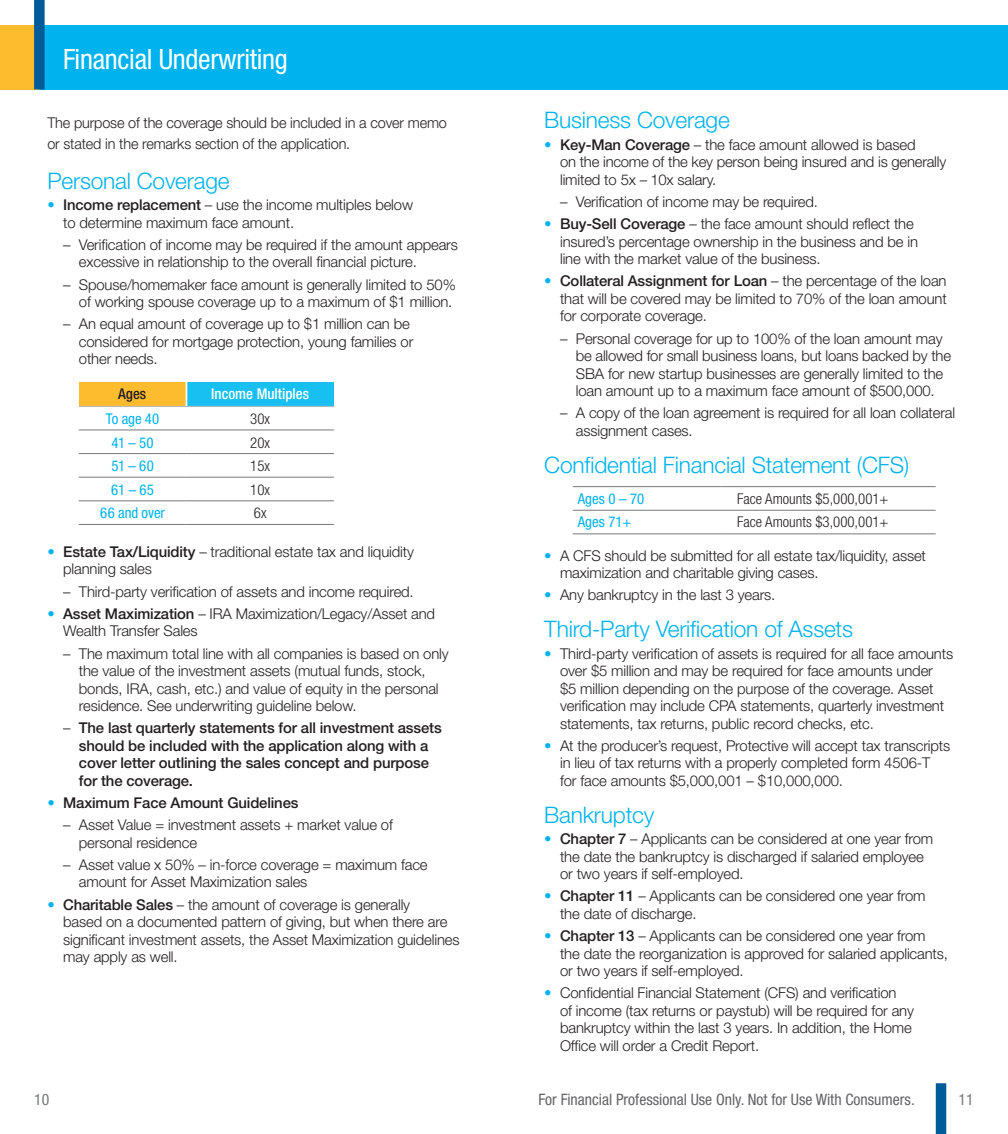
<style>
.page{position:relative;width:1008px;height:1134px;background:#fff}
.page>*{position:absolute;margin:0;border:0;box-sizing:border-box;transform-origin:0 0}
.t1{font:condensed 28px "Helvetica Neue LT Std";letter-spacing:-.01em;color:#fff}
.t2{font:300 22.75px "Helvetica Neue LT Std";letter-spacing:-.01em;color:#00b3ee}
.t3{font:condensed 15.75px "Helvetica Neue LT Std";color:#636366}
.t4{font:condensed 15.75px "Helvetica Neue LT Std";color:#76787b}
.t5{font:300 14.88px/17.5px "Helvetica Neue LT Std";letter-spacing:-.01em;color:#231f20}
.t6{font:500 14.88px/17.5px "Helvetica Neue LT Std";letter-spacing:-.01em;color:#231f20}
.t7{font:300 condensed 14.88px "Helvetica Neue LT Std";color:#231f20}
.t8{font:condensed 14.88px "Helvetica Neue LT Std";color:#00b3ee}
.t9{font:500 condensed 14.88px "Helvetica Neue LT Std";color:#fff}
.t10{font:500 condensed 14.88px "Helvetica Neue LT Std";color:#231f20}
.s1{font-weight:500;color:#00b3ee}
.s2{font-weight:500}
.s3{font-weight:300}
.s4{color:#00b3ee}
</style>
<div class="page">
<div style="left:0;top:25px;width:39px;height:64px;background:#fdbb2e"></div>
<div style="left:39px;top:25px;width:465px;height:64px;background:#00b3ee"></div>
<div style="left:504px;top:25px;width:504px;height:64px;background:#00b3ee"></div>
<div style="left:34px;top:0;width:11px;height:89px;background:#005c98"></div>
<div style="left:936px;top:1083px;width:10px;height:51px;background:#005c98"></div>
<div style="left:79px;top:382px;width:107px;height:24px;background:#fdbb2e"></div>
<div style="left:186px;top:382px;width:148px;height:24px;background:#18c0f2"></div>
<hr style="left:79px;top:406px;width:107px;height:1px;background:#babbbe">
<hr style="left:186px;top:406px;width:148px;height:1px;background:#babbbe">
<hr style="left:79px;top:430px;width:107px;height:1px;background:#76787b">
<hr style="left:186px;top:430px;width:148px;height:1px;background:#76787b">
<hr style="left:79px;top:453px;width:107px;height:1px;background:#76787b">
<hr style="left:186px;top:453px;width:148px;height:1px;background:#76787b">
<hr style="left:79px;top:477px;width:107px;height:1px;background:#76787b">
<hr style="left:186px;top:477px;width:148px;height:1px;background:#76787b">
<hr style="left:79px;top:500px;width:107px;height:1px;background:#76787b">
<hr style="left:186px;top:500px;width:148px;height:1px;background:#76787b">
<hr style="left:79px;top:524px;width:107px;height:1px;background:#76787b">
<hr style="left:186px;top:524px;width:148px;height:1px;background:#76787b">
<svg style="left:186px;top:382px;width:1px;height:24px"></svg>
<hr style="left:573px;top:486px;width:148px;height:1px;background:#76787b">
<hr style="left:721px;top:486px;width:215px;height:1px;background:#76787b">
<hr style="left:573px;top:510px;width:148px;height:1px;background:#76787b">
<hr style="left:721px;top:510px;width:215px;height:1px;background:#76787b">
<hr style="left:573px;top:533px;width:148px;height:1px;background:#76787b">
<hr style="left:721px;top:533px;width:215px;height:1px;background:#76787b">
<h1 class="t1" style="left:63px;top:43px;width:226px">Financial Underwriting</h1>
<p class="t5" style="left:47px;top:112px;width:401px;line-height:21px">The purpose of the coverage should be included in a cover memo or stated in the remarks section of the application.</p>
<h2 class="t2" style="left:47px;top:167px;width:184px">Personal Coverage</h2>
<p class="t5" style="left:63px;top:196px;width:351px;text-indent:-16px"><span class="s1">•</span> <span class="s2">Income replacement</span> – use the income multiples below to determine maximum face amount.</p>
<p class="t5" style="left:79px;top:236px;width:381px;text-indent:-16px">– Verification of income may be required if the amount appears excessive in relationship to the overall financial picture.</p>
<p class="t5" style="left:63px;top:275px;width:394px;text-align:right">– Spouse/homemaker face amount is generally limited to 50% of working spouse coverage up to a maximum of $1 million.</p>
<p class="t5" style="left:79px;top:315px;width:336px;text-indent:-16px">– An equal amount of coverage up to $1 million can be considered for mortgage protection, young families or other needs.</p>
<p class="t10" style="left:118px;top:385px;width:30px">Ages</p>
<p class="t9" style="left:211px;top:385px;width:99px">Income Multiples</p>
<p class="t8" style="left:106px;top:410px;width:55px">To age 40</p>
<p class="t7" style="left:250px;top:410px;width:21px">30x</p>
<p class="t8" style="left:111px;top:434px;width:44px">41 – 50</p>
<p class="t7" style="left:250px;top:434px;width:21px">20x</p>
<p class="t8" style="left:111px;top:457px;width:44px">51 – 60</p>
<p class="t7" style="left:250px;top:457px;width:21px">15x</p>
<p class="t8" style="left:111px;top:481px;width:44px">61 – 65</p>
<p class="t7" style="left:250px;top:481px;width:21px">10x</p>
<p class="t8" style="left:100px;top:505px;width:66px">66 and over</p>
<p class="t7" style="left:254px;top:505px;width:14px">6x</p>
<p class="t5" style="left:63px;top:543px;width:352px;text-indent:-16px"><span class="s1">•</span> <span class="s2">Estate Tax/Liquidity</span> – traditional estate tax and liquidity planning sales</p>
<p class="t5" style="left:63px;top:582px;width:352px">– Third-party verification of assets and income required.</p>
<p class="t5" style="left:63px;top:604px;width:374px;text-indent:-16px"><span class="s1">•</span> <span class="s2">Asset Maximization</span> – IRA Maximization/Legacy/Asset and<br>Wealth Transfer Sales</p>
<p class="t5" style="left:79px;top:644px;width:371px;text-indent:-16px">– The maximum total line with all companies is based on only the value of the investment assets (mutual funds, stock, bonds, IRA, cash, etc.) and value of equity in the personal residence. See underwriting guideline below.</p>
<p class="t6" style="left:79px;top:719px;width:364px;text-indent:-16px"><span class="s3">–</span> The last quarterly statements for all investment assets should be included with the application along with a cover letter outlining the sales concept and purpose for the coverage.</p>
<p class="t6" style="left:47px;top:794px;width:253px"><span class="s4">•</span> Maximum Face Amount Guidelines</p>
<p class="t5" style="left:79px;top:816px;width:316px;text-indent:-16px">– Asset Value = investment assets + market value of personal residence</p>
<p class="t5" style="left:79px;top:856px;width:350px;text-indent:-16px">– Asset value x 50% – in-force coverage = maximum face amount for Asset Maximization sales</p>
<p class="t5" style="left:63px;top:895px;width:398px;text-indent:-16px"><span class="s1">•</span> <span class="s2">Charitable Sales</span> – the amount of coverage is generally<br>based on a documented pattern of giving, but when there are significant investment assets, the Asset Maximization guidelines may apply as well.</p>
<h2 class="t2" style="left:544px;top:106px;width:187px">Business Coverage</h2>
<p class="t5" style="left:560px;top:135px;width:388px;text-indent:-16px"><span class="s1">•</span> <span class="s2">Key-Man Coverage</span> – the face amount allowed is based<br>on the income of the key person being insured and is generally limited to 5x – 10x salary.</p>
<p class="t5" style="left:560px;top:193px;width:259px">– Verification of income may be required.</p>
<p class="t5" style="left:560px;top:215px;width:359px;text-indent:-16px"><span class="s1">•</span> <span class="s2">Buy-Sell Coverage</span> – the face amount should reflect the insured’s percentage ownership in the business and be in line with the market value of the business.</p>
<p class="t5" style="left:560px;top:272px;width:388px;text-align:justify;text-indent:-16px"><span class="s1">•</span> <span class="s2">Collateral Assignment for Loan</span> – the percentage of the loan that will be covered may be limited to 70% of the loan amount for corporate coverage.</p>
<p class="t5" style="left:576px;top:329px;width:377px;text-indent:-16px">– Personal coverage for up to 100% of the loan amount may be allowed for small business loans, but loans backed by the SBA for new startup businesses are generally limited to the loan amount up to a maximum face amount of $500,000.</p>
<p class="t5" style="left:576px;top:404px;width:381px;text-indent:-16px">– A copy of the loan agreement is required for all loan collateral assignment cases.</p>
<h2 class="t2" style="left:544px;top:451px;width:367px">Confidential Financial Statement (CFS)</h2>
<p class="t8" style="left:578px;top:490px;width:68px">Ages 0 – 70</p>
<p class="t7" style="left:737px;top:490px;width:153px">Face Amounts $5,000,001+</p>
<p class="t8" style="left:578px;top:514px;width:55px">Ages 71+</p>
<p class="t7" style="left:737px;top:514px;width:153px">Face Amounts $3,000,001+</p>
<p class="t5" style="left:560px;top:546px;width:367px;text-indent:-16px"><span class="s4">•</span> A CFS should be submitted for all estate tax/liquidity, asset maximization and charitable giving cases.</p>
<p class="t5" style="left:544px;top:586px;width:233px"><span class="s4">•</span> Any bankruptcy in the last 3 years.</p>
<h2 class="t2" style="left:544px;top:615px;width:310px">Third-Party Verification of Assets</h2>
<p class="t5" style="left:560px;top:644px;width:395px;text-indent:-16px"><span class="s4">•</span> Third-party verification of assets is required for all face amounts over $5 million and may be required for face amounts under<br>$5 million depending on the purpose of the coverage. Asset verification may include CPA statements, quarterly investment statements, tax returns, public record checks, etc.</p>
<p class="t5" style="left:560px;top:737px;width:392px;text-indent:-16px"><span class="s4">•</span> At the producer’s request, Protective will accept tax transcripts in lieu of tax returns with a properly completed form 4506-T for face amounts $5,000,001 – $10,000,000.</p>
<h2 class="t2" style="left:544px;top:801px;width:112px">Bankruptcy</h2>
<p class="t5" style="left:560px;top:830px;width:375px;text-indent:-16px"><span class="s1">•</span> <span class="s2">Chapter 7</span> – Applicants can be considered at one year from the date the bankruptcy is discharged if salaried employee or two years if self-employed.</p>
<p class="t5" style="left:560px;top:887px;width:367px;text-indent:-16px"><span class="s1">•</span> <span class="s2">Chapter 11</span> – Applicants can be considered one year from the date of discharge.</p>
<p class="t5" style="left:560px;top:927px;width:389px;text-indent:-16px"><span class="s1">•</span> <span class="s2">Chapter 13</span> – Applicants can be considered one year from the date the reorganization is approved for salaried applicants, or two years if self-employed.</p>
<p class="t5" style="left:560px;top:984px;width:355px;text-indent:-16px"><span class="s4">•</span> Confidential Financial Statement (CFS) and verification<br>of income (tax returns or paystub) will be required for any bankruptcy within the last 3 years. In addition, the Home Office will order a Credit Report.</p>
<p class="t4" style="left:34px;top:1090px;width:17px">10</p>
<p class="t3" style="left:539px;top:1090px;width:378px">For Financial Professional Use Only. Not for Use With Consumers.</p>
<p class="t4" style="left:959px;top:1090px;width:17px">11</p>
</div>
